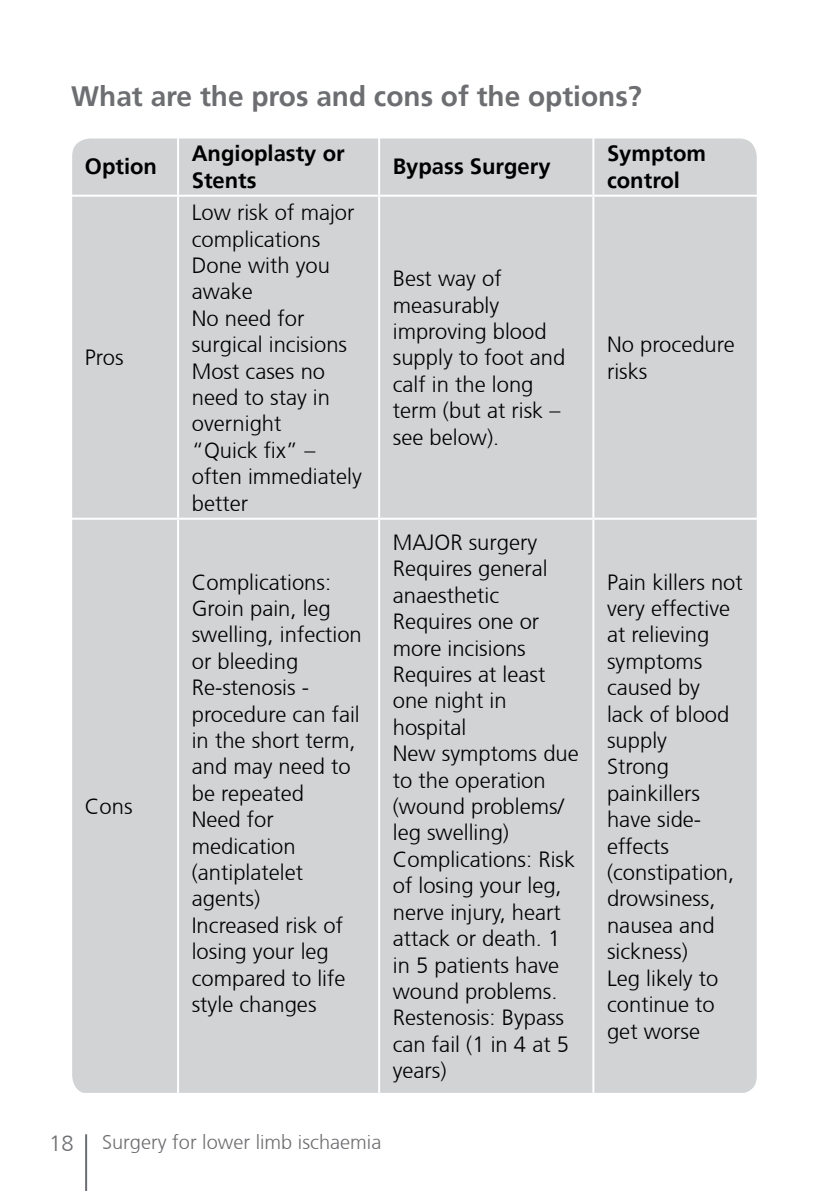
<style>
.page{position:relative;width:840px;height:1191px;background:#fff}
.page>*{position:absolute;margin:0;border:0;box-sizing:border-box;transform-origin:0 0}
.t1{font:700 28px "Frutiger";color:#6d6e71}
.t2{font:300 22px/26.4px "Frutiger CE";color:#000}
.t3{font:700 22px/26.4px "Frutiger";color:#000}
.t4{font:300 22px "Frutiger CE";color:#6d6e71}
.t5{font:300 20px "Frutiger CE";color:#6d6e71}
</style>
<div class="page">
<hr style="left:85px;top:1134px;width:2px;height:57px;background:#6d6e71">
<div style="left:73px;top:139px;width:682px;height:953px;background:#d1d3d4"></div>
<hr style="left:177px;top:137px;width:2px;height:58px;background:#fff">
<hr style="left:378px;top:137px;width:2px;height:58px;background:#fff">
<hr style="left:592px;top:137px;width:2px;height:58px;background:#fff">
<hr style="left:71px;top:195px;width:107px;height:2px;background:#fff">
<hr style="left:178px;top:195px;width:201px;height:2px;background:#fff">
<hr style="left:177px;top:197px;width:2px;height:321px;background:#fff">
<hr style="left:379px;top:195px;width:214px;height:2px;background:#fff">
<hr style="left:378px;top:197px;width:2px;height:321px;background:#fff">
<hr style="left:593px;top:195px;width:167px;height:2px;background:#fff">
<hr style="left:592px;top:197px;width:2px;height:321px;background:#fff">
<hr style="left:71px;top:518px;width:107px;height:2px;background:#fff">
<hr style="left:178px;top:518px;width:201px;height:2px;background:#fff">
<hr style="left:177px;top:520px;width:2px;height:572px;background:#fff">
<hr style="left:379px;top:518px;width:214px;height:2px;background:#fff">
<hr style="left:378px;top:520px;width:2px;height:572px;background:#fff">
<hr style="left:593px;top:518px;width:167px;height:2px;background:#fff">
<hr style="left:592px;top:520px;width:2px;height:572px;background:#fff">
<div style="left:60px;top:126px;width:708px;height:980px;border:12px solid #fff;border-radius:24px"></div>
<p class="t1" style="left:71px;top:80px;width:571px">What are the pros and cons of the options?</p>
<p class="t3" style="left:85px;top:154px;width:74px">Option</p>
<p class="t2" style="left:85px;top:344px;width:40px">Pros</p>
<p class="t2" style="left:85px;top:793px;width:49px">Cons</p>
<p class="t3" style="left:192px;top:140px;width:154px">Angioplasty or<br>Stents</p>
<p class="t2" style="left:192px;top:199px;width:171px">Low risk of major complications<br>Done with you awake<br>No need for surgical incisions<br>Most cases no need to stay in overnight<br>“Quick fix” – often immediately better</p>
<p class="t2" style="left:192px;top:568px;width:171px">Complications:<br>Groin pain, leg swelling, infection or bleeding<br>Re-stenosis - procedure can fail in the short term, and may need to be repeated<br>Need for medication (antiplatelet agents)<br>Increased risk of losing your leg compared to life style changes</p>
<p class="t3" style="left:392px;top:154px;width:159px">Bypass Surgery</p>
<p class="t2" style="left:392px;top:265px;width:174px">Best way of measurably improving blood supply to foot and calf in the long term (but at risk – see below).</p>
<p class="t2" style="left:392px;top:529px;width:187px">MAJOR surgery<br>Requires general anaesthetic<br>Requires one or more incisions<br>Requires at least one night in hospital<br>New symptoms due to the operation (wound problems/ leg swelling)<br>Complications: Risk of losing your leg, nerve injury, heart attack or death. 1 in 5 patients have wound problems.<br>Restenosis: Bypass can fail (1 in 4 at 5 years)</p>
<p class="t4" style="left:49px;top:1130px;width:26px">18</p>
<p class="t5" style="left:102px;top:1130px;width:280px">Surgery for lower limb ischaemia</p>
<p class="t3" style="left:606px;top:140px;width:101px">Symptom control</p>
<p class="t2" style="left:606px;top:331px;width:129px">No procedure risks</p>
<p class="t2" style="left:606px;top:568px;width:137px">Pain killers not very effective at relieving symptoms caused by<br>lack of blood supply<br>Strong painkillers have side&shy;effects (constipation, drowsiness, nausea and sickness)<br>Leg likely to continue to get worse</p>
</div>
